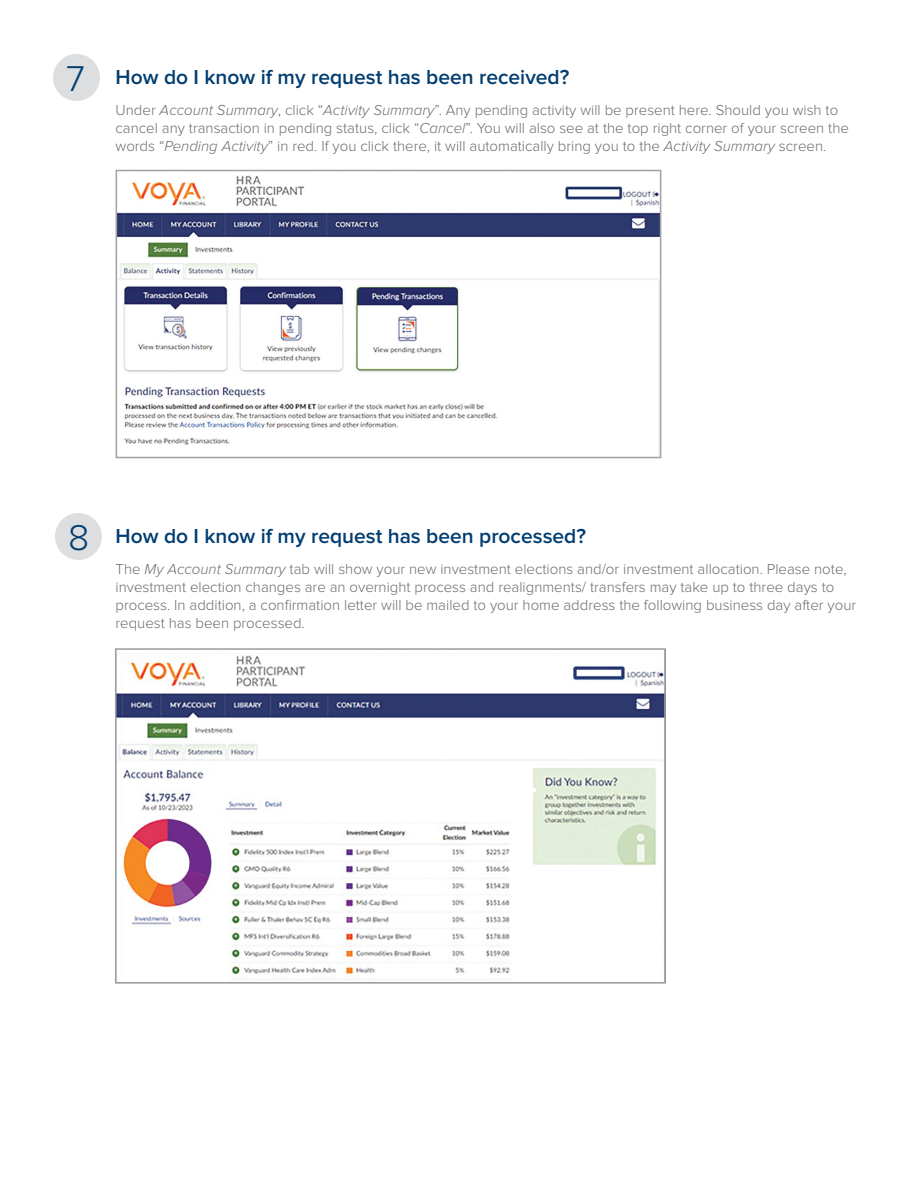
<style>
.page{position:relative;width:918px;height:1188px;background:#fff}
.page>*{position:absolute;margin:0;border:0;box-sizing:border-box;transform-origin:0 0}
.t1{font:300 37.2px "Proxima Nova";color:#003d71}
.t2{font:600 21px "Proxima Nova";color:#003d71}
.t3{font:300 15px/18px "Proxima Nova";color:#6c6d70}
.s1{font-style:italic}
</style>
<div class="page">
<div style="left:53px;top:54px;width:47px;height:47px;background:#dddee0;border-radius:50%"></div>
<img style="left:119px;top:175px;width:539px;height:270px">
<div style="left:116px;top:170px;width:545px;height:288px;border:2px solid #a4a4a6"></div>
<img style="left:118px;top:655px;width:545px;height:325px">
<div style="left:115px;top:648px;width:551px;height:336px;border:2px solid #a4a4a6"></div>
<div style="left:55px;top:513px;width:47px;height:47px;background:#dddee0;border-radius:50%"></div>
<p class="t1" style="left:66px;top:57px;width:20px">7</p>
<p class="t2" style="left:116px;top:65px;width:455px">How do I know if my request has been received?</p>
<p class="t3" style="left:116px;top:101px;width:735px">Under <span class="s1">Account Summary</span>, click “<span class="s1">Activity Summary</span>”. Any pending activity will be present here. Should you wish to cancel any transaction in pending status, click “<span class="s1">Cancel</span>”. You will also see at the top right corner of your screen the words “<span class="s1">Pending Activity</span>” in red. If you click there, it will automatically bring you to the <span class="s1">Activity Summary</span> screen.</p>
<p class="t1" style="left:68px;top:516px;width:23px">8</p>
<p class="t2" style="left:116px;top:524px;width:472px">How do I know if my request has been processed?</p>
<p class="t3" style="left:116px;top:560px;width:742px">The <span class="s1">My Account Summary</span> tab will show your new investment elections and/or investment allocation. Please note, investment election changes are an overnight process and realignments/ transfers may take up to three days to process. In addition, a confirmation letter will be mailed to your home address the following business day after your request has been processed.</p>
</div>
